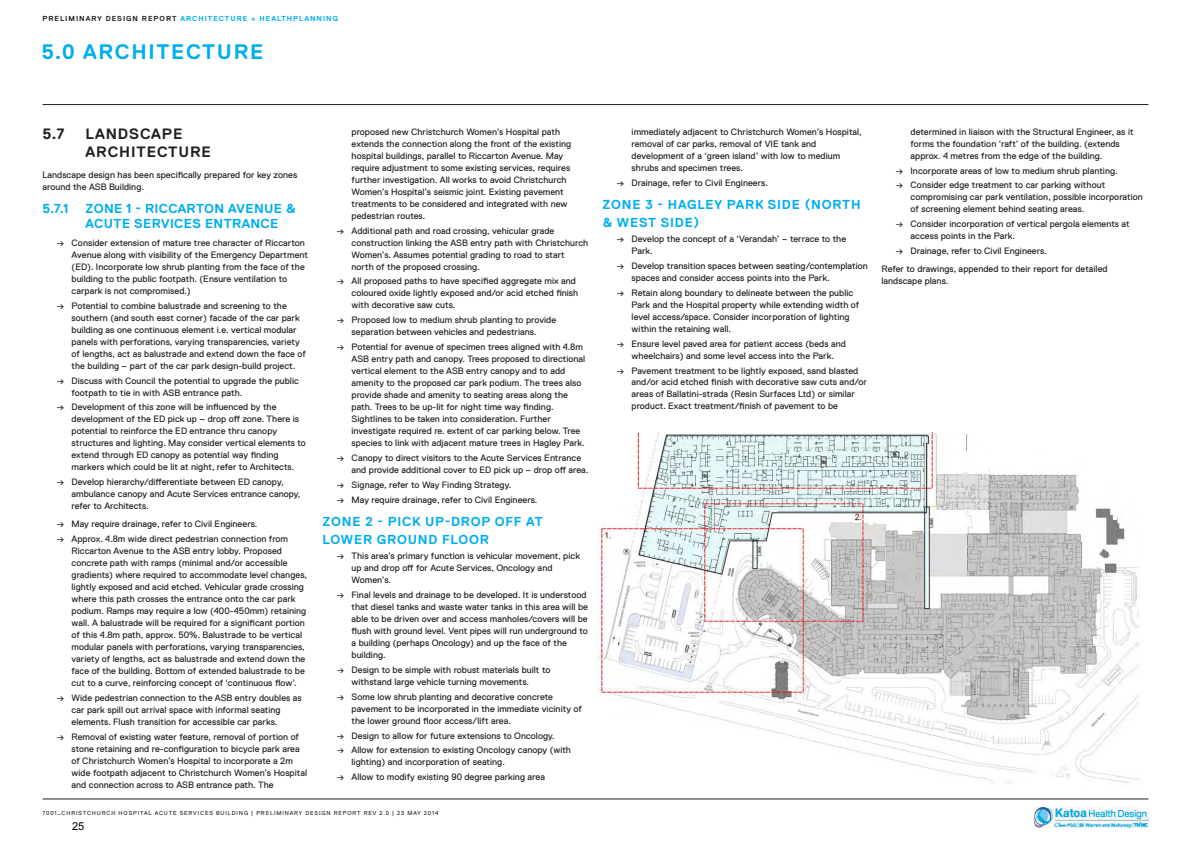
<style>
.page{position:relative;width:1191px;height:842px;background:#fff}
.page>*{position:absolute;margin:0;border:0;box-sizing:border-box;transform-origin:0 0}
._21_24_Bold_Caps{font:700 21px "Replica Pro";letter-spacing:.08em;color:#00aeef}
._15_18_Bold_Caps_Tit{font:700 15px/18px "Replica Pro";letter-spacing:.06em;color:#231f20}
._13_18_Bold_Caps_BLU{font:700 13px/18px "Replica Pro";letter-spacing:.05em;color:#00aeef}
._13_18_Bold_Caps_BLU-2{font:700 13px/15px "Replica Pro";letter-spacing:.03em;color:#00aeef}
.t1{font:11px "Arial";color:#000}
._9_25_12_Body_Regula{font:9.2px/12px "Replica Pro";letter-spacing:.005em;color:#231f20}
.t2{font:700 7.2px "Replica Pro";letter-spacing:.14em;color:#00aeef}
.t3{font:5.8px "Replica Pro";letter-spacing:.15em;color:#231f20}
.s1{color:#231f20}
</style>
<div class="page">
<hr style="left:43px;top:104px;width:1105px;height:1px;background:#231f20">
<hr style="left:43px;top:798px;width:1105px;height:1px;background:#231f20">
<img style="left:1034px;top:807px;width:114px;height:20px">
<img style="left:598px;top:433px;width:542px;height:352px">
<p class="t2" style="left:43px;top:15px;width:297px"><span class="s1">PRELIMINARY DESIGN REPORT</span> ARCHITECTURE + HEALTHPLANNING</p>
<p class="_21_24_Bold_Caps" style="left:41px;top:40px;width:223px">5.0 ARCHITECTURE</p>
<p class="_15_18_Bold_Caps_Tit" style="left:43px;top:125px;width:23px">5.7</p>
<p class="_15_18_Bold_Caps_Tit" style="left:86px;top:125px;width:127px">LANDSCAPE<br>ARCHITECTURE</p>
<p class="_9_25_12_Body_Regula" style="left:43px;top:169px;width:256px">Landscape design has been specifically prepared for key zones around the ASB Building.</p>
<p class="_13_18_Bold_Caps_BLU" style="left:43px;top:200px;width:27px">5.7.1</p>
<p class="_13_18_Bold_Caps_BLU-2" style="left:86px;top:201px;width:211px">ZONE 1 - RICCARTON AVENUE &amp;<br>ACUTE SERVICES ENTRANCE</p>
<p class="_9_25_12_Body_Regula" style="left:72px;top:237px;width:238px;text-indent:-15px">→ Consider extension of mature tree character of Riccarton Avenue along with visibility of the Emergency Department (ED). Incorporate low shrub planting from the face of the building to the public footpath. (Ensure ventilation to carpark is not compromised.)</p>
<p class="_9_25_12_Body_Regula" style="left:72px;top:300px;width:236px;text-indent:-15px">→ Potential to combine balustrade and screening to the southern (and south east corner) facade of the car park building as one continuous element i.e. vertical modular panels with perforations, varying transparencies, variety of lengths, act as balustrade and extend down the face of the building – part of the car park design-build project.</p>
<p class="_9_25_12_Body_Regula" style="left:72px;top:374px;width:229px;text-indent:-15px">→ Discuss with Council the potential to upgrade the public footpath to tie in with ASB entrance path.</p>
<p class="_9_25_12_Body_Regula" style="left:72px;top:401px;width:236px;text-indent:-15px">→ Development of this zone will be influenced by the development of the ED pick up – drop off zone. There is potential to reinforce the ED entrance thru canopy structures and lighting. May consider vertical elements to extend through ED canopy as potential way finding markers which could be lit at night, refer to Architects.</p>
<p class="_9_25_12_Body_Regula" style="left:72px;top:476px;width:230px;text-indent:-15px">→ Develop hierarchy/differentiate between ED canopy, ambulance canopy and Acute Services entrance canopy, refer to Architects.</p>
<p class="_9_25_12_Body_Regula" style="left:57px;top:518px;width:202px">→ May require drainage, refer to Civil Engineers.</p>
<p class="_9_25_12_Body_Regula" style="left:72px;top:533px;width:237px;text-indent:-15px">→ Approx. 4.8m wide direct pedestrian connection from Riccarton Avenue to the ASB entry lobby. Proposed concrete path with ramps (minimal and/or accessible gradients) where required to accommodate level changes, lightly exposed and acid etched. Vehicular grade crossing where this path crosses the entrance onto the car park podium. Ramps may require a low (400-450mm) retaining wall. A balustrade will be required for a significant portion of this 4.8m path, approx. 50%. Balustrade to be vertical modular panels with perforations, varying transparencies, variety of lengths, act as balustrade and extend down the face of the building. Bottom of extended balustrade to be cut to a curve, reinforcing concept of ‘continuous flow’.</p>
<p class="_9_25_12_Body_Regula" style="left:72px;top:692px;width:232px;text-indent:-15px">→ Wide pedestrian connection to the ASB entry doubles as car park spill out arrival space with informal seating elements. Flush transition for accessible car parks.</p>
<p class="_9_25_12_Body_Regula" style="left:72px;top:730px;width:237px;text-indent:-15px">→ Removal of existing water feature, removal of portion of stone retaining and re-configuration to bicycle park area of Christchurch Women’s Hospital to incorporate a 2m wide footpath adjacent to Christchurch Women’s Hospital and connection across to ASB entrance path. The</p>
<p class="_9_25_12_Body_Regula" style="left:351px;top:126px;width:221px">proposed new Christchurch Women’s Hospital path extends the connection along the front of the existing hospital buildings, parallel to Riccarton Avenue. May require adjustment to some existing services, requires further investigation. All works to avoid Christchurch Women’s Hospital’s seismic joint. Existing pavement treatments to be considered and integrated with new pedestrian routes.</p>
<p class="_9_25_12_Body_Regula" style="left:351px;top:224px;width:238px;text-indent:-15px">→ Additional path and road crossing, vehicular grade construction linking the ASB entry path with Christchurch Women’s. Assumes potential grading to road to start north of the proposed crossing.</p>
<p class="_9_25_12_Body_Regula" style="left:351px;top:275px;width:228px;text-indent:-15px">→ All proposed paths to have specified aggregate mix and coloured oxide lightly exposed and/or acid etched finish with decorative saw cuts.</p>
<p class="_9_25_12_Body_Regula" style="left:336px;top:314px;width:221px;text-align:center">→ Proposed low to medium shrub planting to provide separation between vehicles and pedestrians.</p>
<p class="_9_25_12_Body_Regula" style="left:351px;top:341px;width:235px;text-indent:-15px">→ Potential for avenue of specimen trees aligned with 4.8m ASB entry path and canopy. Trees proposed to directional vertical element to the ASB entry canopy and to add amenity to the proposed car park podium. The trees also provide shade and amenity to seating areas along the path. Trees to be up-lit for night time way finding.<br>Sightlines to be taken into consideration. Further investigate required re. extent of car parking below. Tree species to link with adjacent mature trees in Hagley Park.</p>
<p class="_9_25_12_Body_Regula" style="left:351px;top:452px;width:238px;text-indent:-15px">→ Canopy to direct visitors to the Acute Services Entrance and provide additional cover to ED pick up – drop off area.</p>
<p class="_9_25_12_Body_Regula" style="left:336px;top:479px;width:176px">→ Signage, refer to Way Finding Strategy.</p>
<p class="_9_25_12_Body_Regula" style="left:336px;top:493px;width:202px">→ May require drainage, refer to Civil Engineers.</p>
<p class="_13_18_Bold_Caps_BLU" style="left:323px;top:513px;width:222px">ZONE 2 - PICK UP-DROP OFF AT<br>LOWER GROUND FLOOR</p>
<p class="_9_25_12_Body_Regula" style="left:351px;top:550px;width:230px;text-indent:-15px">→ This area’s primary function is vehicular movement, pick up and drop off for Acute Services, Oncology and<br>Women’s.</p>
<p class="_9_25_12_Body_Regula" style="left:351px;top:589px;width:238px;text-indent:-15px">→ Final levels and drainage to be developed. It is understood that diesel tanks and waste water tanks in this area will be able to be driven over and access manholes/covers will be flush with ground level. Vent pipes will run underground to a building (perhaps Oncology) and up the face of the building.</p>
<p class="_9_25_12_Body_Regula" style="left:351px;top:664px;width:200px;text-indent:-15px">→ Design to be simple with robust materials built to withstand large vehicle turning movements.</p>
<p class="_9_25_12_Body_Regula" style="left:351px;top:690px;width:232px;text-indent:-15px">→ Some low shrub planting and decorative concrete pavement to be incorporated in the immediate vicinity of the lower ground floor access/lift area.</p>
<p class="_9_25_12_Body_Regula" style="left:336px;top:729px;width:220px">→ Design to allow for future extensions to Oncology.</p>
<p class="_9_25_12_Body_Regula" style="left:351px;top:744px;width:221px;text-indent:-15px">→ Allow for extension to existing Oncology canopy (with lighting) and incorporation of seating.</p>
<p class="_9_25_12_Body_Regula" style="left:336px;top:771px;width:210px">→ Allow to modify existing 90 degree parking area</p>
<p class="t3" style="left:43px;top:809px;width:397px">7001_CHRISTCHURCH HOSPITAL ACUTE SERVICES BUILDING | PRELIMINARY DESIGN REPORT REV 2.0 | 23 MAY 2014</p>
<p class="t1" style="left:72px;top:819px;width:14px">25</p>
<p class="_9_25_12_Body_Regula" style="left:631px;top:126px;width:232px">immediately adjacent to Christchurch Women’s Hospital, removal of car parks, removal of VIE tank and development of a ‘green island’ with low to medium shrubs and specimen trees.</p>
<p class="_9_25_12_Body_Regula" style="left:616px;top:176px;width:153px">→ Drainage, refer to Civil Engineers.</p>
<p class="_13_18_Bold_Caps_BLU" style="left:602px;top:196px;width:259px">ZONE 3 - HAGLEY PARK SIDE (NORTH &amp; WEST SIDE)</p>
<p class="_9_25_12_Body_Regula" style="left:631px;top:233px;width:216px;text-indent:-15px">→ Develop the concept of a ‘Verandah’ – terrace to the<br>Park.</p>
<p class="_9_25_12_Body_Regula" style="left:631px;top:260px;width:238px;text-indent:-15px">→ Develop transition spaces between seating/contemplation spaces and consider access points into the Park.</p>
<p class="_9_25_12_Body_Regula" style="left:631px;top:287px;width:229px;text-indent:-15px">→ Retain along boundary to delineate between the public Park and the Hospital property while extending width of level access/space. Consider incorporation of lighting within the retaining wall.</p>
<p class="_9_25_12_Body_Regula" style="left:616px;top:337px;width:231px;text-align:center">→ Ensure level paved area for patient access (beds and wheelchairs) and some level access into the Park.</p>
<p class="_9_25_12_Body_Regula" style="left:631px;top:364px;width:237px;text-indent:-15px">→ Pavement treatment to be lightly exposed, sand blasted and/or acid etched finish with decorative saw cuts and/or areas of Ballatini-strada (Resin Surfaces Ltd) or similar product. Exact treatment/finish of pavement to be</p>
<p class="_9_25_12_Body_Regula" style="left:910px;top:126px;width:225px">determined in liaison with the Structural Engineer, as it forms the foundation ‘raft’ of the building. (extends approx. 4 metres from the edge of the building.</p>
<p class="_9_25_12_Body_Regula" style="left:895px;top:164px;width:224px">→ Incorporate areas of low to medium shrub planting.</p>
<p class="_9_25_12_Body_Regula" style="left:910px;top:179px;width:234px;text-indent:-15px">→ Consider edge treatment to car parking without compromising car park ventilation, possible incorporation of screening element behind seating areas.</p>
<p class="_9_25_12_Body_Regula" style="left:910px;top:218px;width:221px;text-indent:-15px">→ Consider incorporation of vertical pergola elements at access points in the Park.</p>
<p class="_9_25_12_Body_Regula" style="left:895px;top:245px;width:153px">→ Drainage, refer to Civil Engineers.</p>
<p class="_9_25_12_Body_Regula" style="left:881px;top:263px;width:228px">Refer to drawings, appended to their report for detailed landscape plans.</p>
</div>
